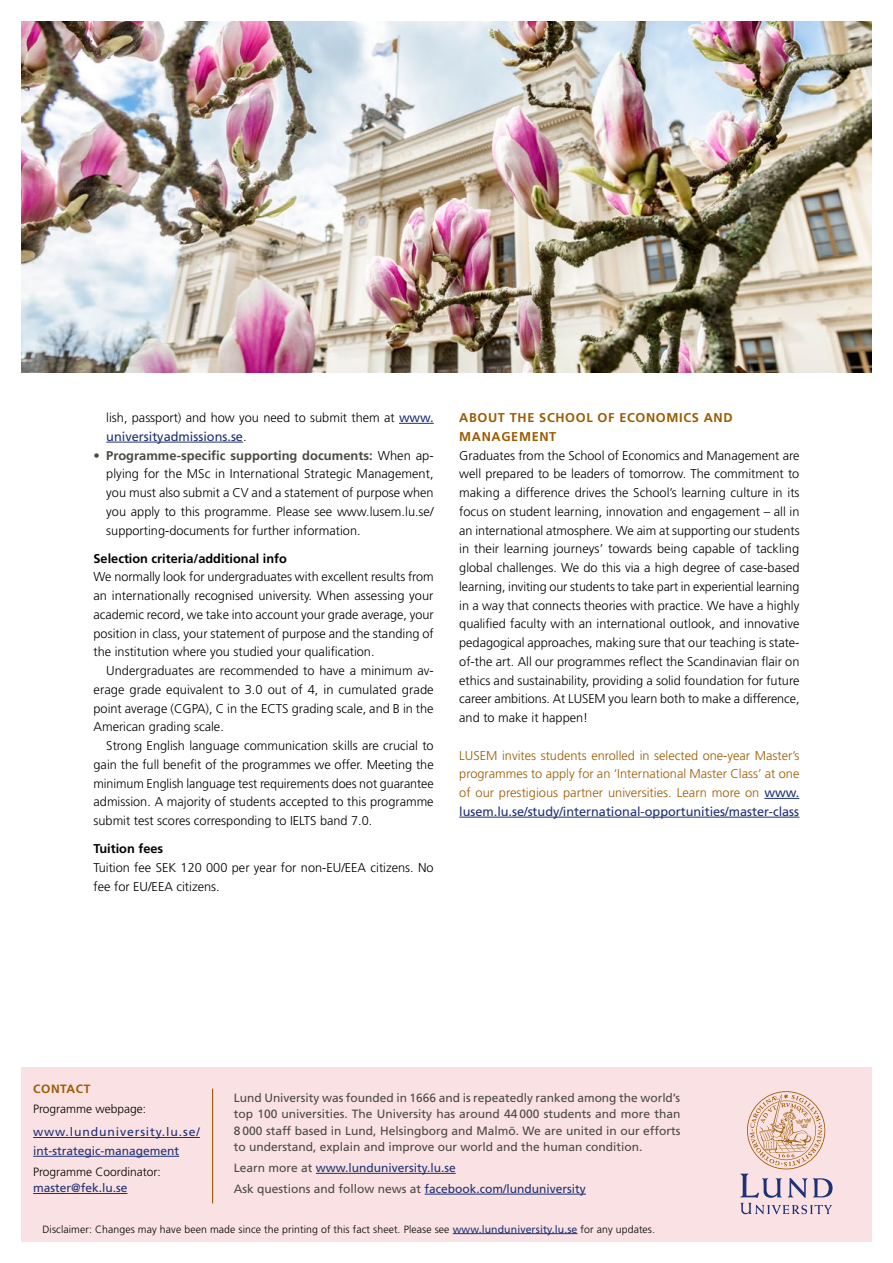
<style>
.page{position:relative;width:893px;height:1263px;background:#fff}
.page>*{position:absolute;margin:0;border:0;box-sizing:border-box;transform-origin:0 0}
.Svart_Brödtext_utan{font:300 12.75px/18.8px "Frutiger LT Std";color:#000;text-align:justify}
.Svart_Brödtext_med_i{font:300 12.75px/18.8px "Frutiger LT Std";color:#000;text-align:justify}
.Svart_Brödtext_utan-2{font:300 12.75px/18.8px "Frutiger LT Std";color:#9a5b02;text-align:justify}
.H3_Underrubrik{font:700 12.75px "Frutiger LT Std";color:#000}
.H2_Brons_Underrubrik{font:700 12.75px/18.8px "Frutiger LT Std";letter-spacing:.05em;color:#9a5b02}
.t1{font:12px/16.5px "Frutiger LT Std";color:#4a4941;text-align:justify}
.Svart_Brödtext_utan-3{font:12px/18.8px "Frutiger LT Std";color:#1d3176}
.t2{font:300 12px "Frutiger LT Std";color:#000}
.H2_Brons_Underrubrik-2{font:700 12px "Frutiger LT Std";letter-spacing:.05em;color:#9a5b02}
.t3{font:300 10.5px "Frutiger LT Std";letter-spacing:.01em;color:#000}
.s1{font-weight:400;color:#1d3176}
.s2{font-weight:700;color:#4a4941}
.s3{color:#4a4941}
.s4{color:#1d3176}
</style>
<div class="page">
<img style="left:21px;top:21px;width:851px;height:351px">
<div style="left:21px;top:1067px;width:851px;height:175px;background:#fae1e3"></div>
<hr style="left:212px;top:1089px;width:1px;height:114px;background:#9a5b02">
<hr style="left:399px;top:423px;width:35px;height:1px;background:#1d3176">
<hr style="left:106px;top:442px;width:137px;height:1px;background:#1d3176">
<hr style="left:764px;top:798px;width:35px;height:1px;background:#1d3176">
<hr style="left:459px;top:817px;width:340px;height:1px;background:#1d3176">
<hr style="left:33px;top:1137px;width:167px;height:1px;background:#1d3176">
<hr style="left:33px;top:1156px;width:146px;height:1px;background:#1d3176">
<hr style="left:33px;top:1193px;width:94px;height:1px;background:#1d3176">
<hr style="left:316px;top:1173px;width:140px;height:1px;background:#1d3176">
<hr style="left:425px;top:1194px;width:161px;height:1px;background:#1d3176">
<hr style="left:453px;top:1233px;width:124px;height:1px;background:#1d3176">
<svg style="left:740px;top:1091px;width:92px;height:123px"></svg>
<p class="Svart_Brödtext_utan" style="left:106px;top:408px;width:329px">lish, passport) and how you need to submit them at <span class="s1">www. universityadmissions.se</span>.</p>
<p class="Svart_Brödtext_utan" style="left:106px;top:446px;width:329px;text-indent:-13px"><span class="s2">• Programme-specific supporting documents:</span> When ap&shy;plying for the MSc in International Strategic Management, you must also submit a CV and a statement of purpose when you apply to this programme. Please see www.lusem.lu.se/ supporting-documents for further information.</p>
<h3 class="H3_Underrubrik" style="left:94px;top:551px;width:195px">Selection criteria/additional info</h3>
<p class="Svart_Brödtext_utan" style="left:94px;top:568px;width:342px">We normally look for undergraduates with excellent results from an internationally recognised university. When assessing your academic record, we take into account your grade average, your position in class, your statement of purpose and the standing of the institution where you studied your qualification.</p>
<p class="Svart_Brödtext_med_i" style="left:94px;top:662px;width:342px;text-indent:13px">Undergraduates are recommended to have a minimum av&shy;erage grade equivalent to 3.0 out of 4, in cumulated grade point average (CGPA), C in the ECTS grading scale, and B in the American grading scale.</p>
<p class="Svart_Brödtext_med_i" style="left:94px;top:737px;width:342px;text-indent:13px">Strong English language communication skills are crucial to gain the full benefit of the programmes we offer. Meeting the minimum English language test requirements does not guarantee admission. A majority of students accepted to this programme submit test scores corresponding to IELTS band 7.0.</p>
<h3 class="H3_Underrubrik" style="left:94px;top:841px;width:71px">Tuition fees</h3>
<p class="Svart_Brödtext_utan" style="left:94px;top:858px;width:342px">Tuition fee SEK 120 000 per year for non-EU/EEA citizens. No fee for EU/EEA citizens.</p>
<h2 class="H2_Brons_Underrubrik" style="left:459px;top:408px;width:275px">ABOUT THE SCHOOL OF ECONOMICS AND<br>MANAGEMENT</h2>
<p class="Svart_Brödtext_utan" style="left:459px;top:446px;width:342px">Graduates from the School of Economics and Management are well prepared to be leaders of tomorrow. The commitment to making a difference drives the School’s learning culture in its focus on student learning, innovation and engagement – all in an international atmosphere. We aim at supporting our students in their learning journeys’ towards being capable of tackling global challenges. We do this via a high degree of case-based learning, inviting our students to take part in experiential learning in a way that connects theories with practice. We have a highly qualified faculty with an international outlook, and innovative pedagogical approaches, making sure that our teaching is state&shy;of-the art. All our programmes reflect the Scandinavian flair on ethics and sustainability, providing a solid foundation for future career ambitions. At LUSEM you learn both to make a difference, and to make it happen!</p>
<p class="Svart_Brödtext_utan-2" style="left:459px;top:746px;width:342px">LUSEM invites students enrolled in selected one-year Master’s programmes to apply for an ‘International Master Class’ at one of our prestigious partner universities. Learn more on <span class="s1">www. lusem.lu.se/study/international-opportunities/master-class</span></p>
<h2 class="H2_Brons_Underrubrik-2" style="left:33px;top:1081px;width:59px">CONTACT</h2>
<p class="t2" style="left:33px;top:1102px;width:115px">Programme webpage:</p>
<p class="Svart_Brödtext_utan-3" style="left:33px;top:1123px;width:168px">www.lunduniversity.lu.se/ int-strategic-management</p>
<p class="t2" style="left:33px;top:1165px;width:129px">Programme Coordinator:</p>
<p class="Svart_Brödtext_utan-3" style="left:33px;top:1179px;width:96px">master@fek.lu.se</p>
<p class="t1" style="left:234px;top:1089px;width:448px">Lund University was founded in 1666 and is repeatedly ranked among the world’s top 100 universities. The University has around 44 000 students and more than 8 000 staff based in Lund, Helsingborg and Malmö. We are united in our efforts to understand, explain and improve our world and the human condition.</p>
<p class="Svart_Brödtext_utan-3" style="left:234px;top:1159px;width:223px"><span class="s3">Learn more at</span> www.lunduniversity.lu.se</p>
<p class="t1" style="left:234px;top:1180px;width:354px">Ask questions and follow news at <span class="s4">facebook.com/lunduniversity</span></p>
<p class="t3" style="left:43px;top:1223px;width:614px">Disclaimer: Changes may have been made since the printing of this fact sheet. Please see <span class="s1">www.lunduniversity.lu.se</span> for any updates.</p>
</div>
